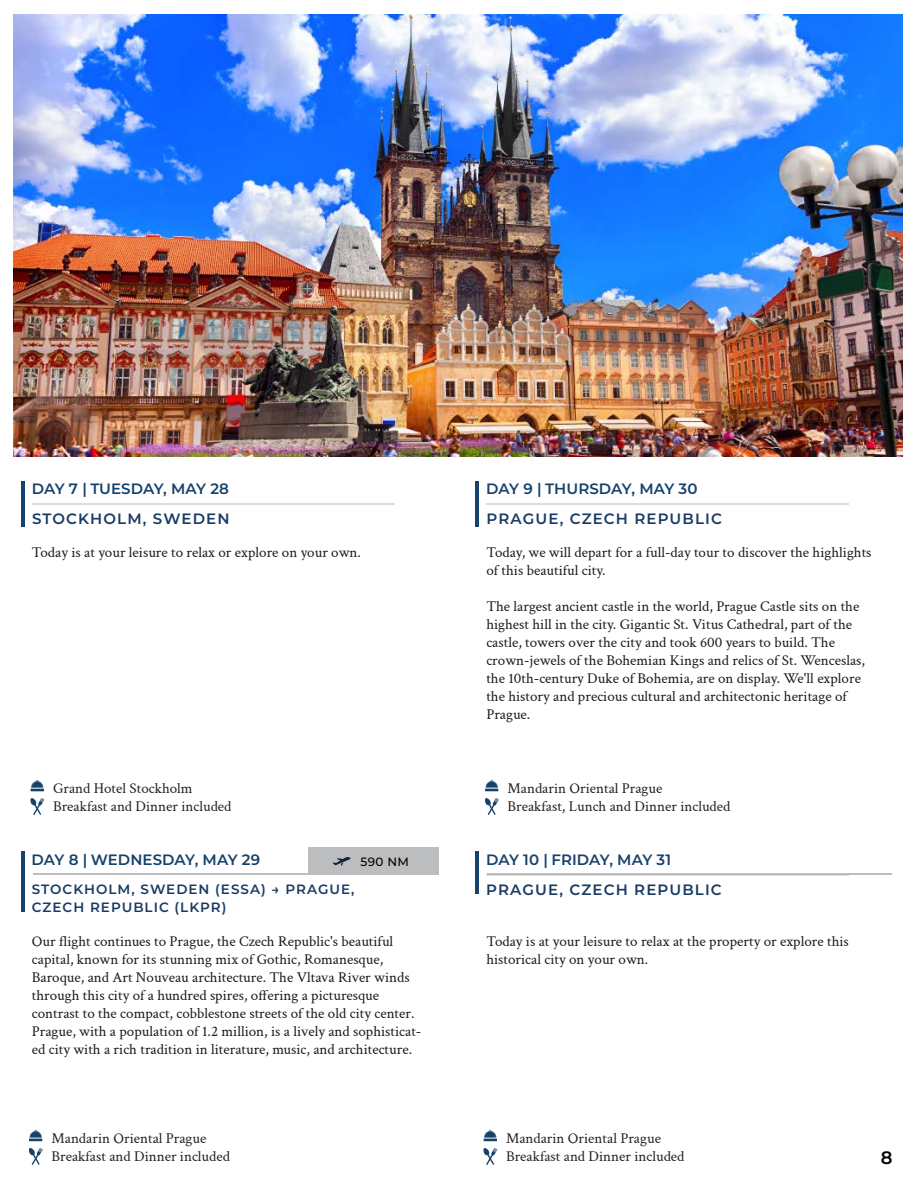
<style>
.page{position:relative;width:918px;height:1188px;background:#fff}
.page>*{position:absolute;margin:0;border:0;box-sizing:border-box;transform-origin:0 0}
.t1{font:600 18px "Montserrat";color:#000}
.t2{font:15px/18px "Crimson Text";color:#1a1818}
.t3{font:15px/18px "Crimson Text";color:#231f20}
.t4{font:600 15px "Montserrat";letter-spacing:.005em;color:#15426b}
.t5{font:600 15px "Montserrat";letter-spacing:.075em;color:#1a3b64}
.t6{font:600 13.5px/17.7px "Montserrat";letter-spacing:.075em;color:#1a3b64}
.t7{font:500 12px "Montserrat";color:#000}
</style>
<div class="page">
<hr style="left:32px;top:503px;width:362px;height:2px;background:#737373">
<svg style="left:31px;top:780px;width:13px;height:11px"></svg>
<svg style="left:30px;top:798px;width:14px;height:17px"></svg>
<hr style="left:21px;top:481px;width:4px;height:46px;background:#15426b">
<svg style="left:29px;top:1130px;width:13px;height:11px"></svg>
<svg style="left:29px;top:1147px;width:14px;height:18px"></svg>
<hr style="left:21px;top:852px;width:4px;height:60px;background:#15426b">
<hr style="left:486px;top:503px;width:363px;height:2px;background:#737373">
<svg style="left:485px;top:780px;width:13px;height:11px"></svg>
<svg style="left:485px;top:798px;width:14px;height:17px"></svg>
<hr style="left:476px;top:481px;width:3px;height:46px;background:#15426b">
<hr style="left:486px;top:874px;width:363px;height:1px;background:#737373">
<svg style="left:484px;top:1130px;width:13px;height:11px"></svg>
<svg style="left:483px;top:1147px;width:14px;height:18px"></svg>
<hr style="left:475px;top:852px;width:4px;height:42px;background:#15426b">
<img style="left:14px;top:15px;width:889px;height:442px">
<hr style="left:487px;top:874px;width:405px;height:1px;background:#bcbdbe">
<hr style="left:33px;top:874px;width:405px;height:1px;background:#bcbdbe">
<div style="left:308px;top:848px;width:131px;height:27px;background:#bcbdbe"></div>
<svg style="left:333px;top:857px;width:18px;height:9px"></svg>
<p class="t4" style="left:32px;top:478px;width:199px">DAY 7 | TUESDAY, MAY 28</p>
<p class="t4" style="left:486px;top:478px;width:213px">DAY 9 | THURSDAY, MAY 30</p>
<p class="t5" style="left:32px;top:508px;width:199px">STOCKHOLM, SWEDEN</p>
<p class="t5" style="left:487px;top:508px;width:237px">PRAGUE, CZECH REPUBLIC</p>
<p class="t2" style="left:32px;top:543px;width:331px">Today is at your leisure to relax or explore on your own.</p>
<p class="t2" style="left:486px;top:543px;width:387px">Today, we will depart for a full-day tour to discover the highlights of this beautiful city.</p>
<p class="t2" style="left:486px;top:597px;width:380px">The largest ancient castle in the world, Prague Castle sits on the highest hill in the city. Gigantic St. Vitus Cathedral, part of the castle, towers over the city and took 600 years to build. The crown-jewels of the Bohemian Kings and relics of St. Wenceslas, the 10th-century Duke of Bohemia, are on display. We'll explore the history and precious cultural and architectonic heritage of Prague.</p>
<p class="t3" style="left:53px;top:779px;width:180px">Grand Hotel Stockholm<br>Breakfast and Dinner included</p>
<p class="t3" style="left:508px;top:779px;width:224px">Mandarin Oriental Prague<br>Breakfast, Lunch and Dinner included</p>
<p class="t4" style="left:32px;top:849px;width:230px">DAY 8 | WEDNESDAY, MAY 29</p>
<p class="t7" style="left:361px;top:853px;width:50px">590 NM</p>
<p class="t4" style="left:486px;top:849px;width:187px">DAY 10 | FRIDAY, MAY 31</p>
<p class="t6" style="left:32px;top:880px;width:324px">STOCKHOLM, SWEDEN (ESSA) → PRAGUE,<br>CZECH REPUBLIC (LKPR)</p>
<p class="t5" style="left:486px;top:879px;width:237px">PRAGUE, CZECH REPUBLIC</p>
<p class="t2" style="left:32px;top:932px;width:391px">Our flight continues to Prague, the Czech Republic's beautiful capital, known for its stunning mix of Gothic, Romanesque, Baroque, and Art Nouveau architecture. The Vltava River winds through this city of a hundred spires, offering a picturesque contrast to the compact, cobblestone streets of the old city center.<br>Prague, with a population of 1.2 million, is a lively and sophisticat&shy;ed city with a rich tradition in literature, music, and architecture.</p>
<p class="t2" style="left:486px;top:932px;width:364px">Today is at your leisure to relax at the property or explore this historical city on your own.</p>
<p class="t3" style="left:52px;top:1128px;width:180px">Mandarin Oriental Prague<br>Breakfast and Dinner included</p>
<p class="t3" style="left:506px;top:1128px;width:180px">Mandarin Oriental Prague<br>Breakfast and Dinner included</p>
<p class="t1" style="left:881px;top:1145px;width:13px">8</p>
</div>
